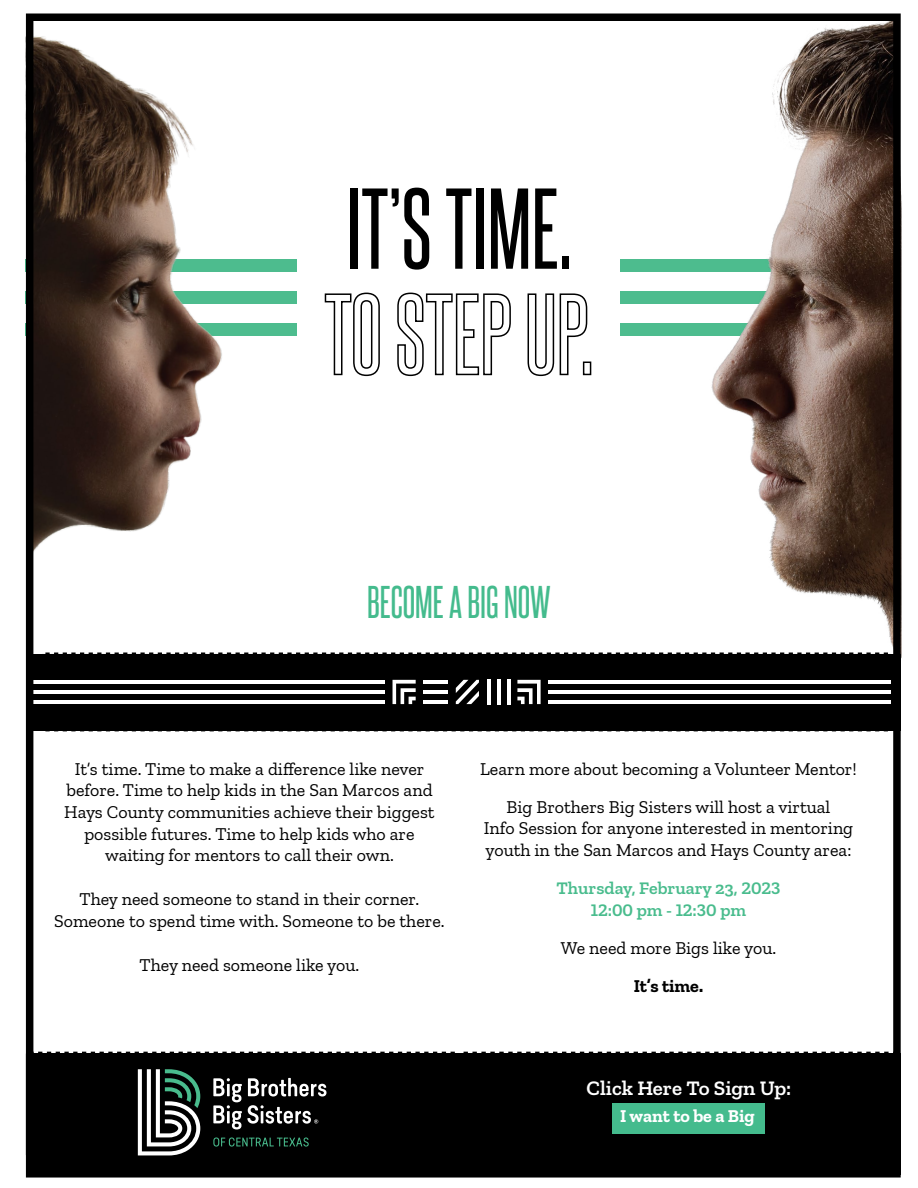
<style>
.page{position:relative;width:918px;height:1188px;background:#fff}
.page>*{position:absolute;margin:0;border:0;box-sizing:border-box;transform-origin:0 0}
.t1{font:97.5px/105.8px "Steelfish Rg";color:#000}
.t2{font:39px "Steelfish Rg";color:#44bb8d}
.t3{font:600 21px "Zilla Slab";color:#fff}
.t4{font:18px/21.6px "Zilla Slab";color:#000;text-align:center}
.t5{font:600 18px/21.6px "Zilla Slab";color:#49bc8d;text-align:center}
.t6{font:700 18px "Zilla Slab";color:#fff}
.t7{font:700 18px "Zilla Slab";color:#000}
</style>
<div class="page">
<div style="left:620px;top:323px;width:281px;height:12px;background:#4dbc8e"></div>
<div style="left:620px;top:291px;width:281px;height:13px;background:#4dbc8e"></div>
<div style="left:620px;top:260px;width:281px;height:12px;background:#4dbc8e"></div>
<div style="left:26px;top:1054px;width:875px;height:121px;background:#000"></div>
<svg style="left:35px;top:1052px;width:424px;height:104px"></svg>
<svg style="left:459px;top:1052px;width:433px;height:82px"></svg>
<svg style="left:138px;top:1069px;width:62px;height:86px"></svg>
<svg style="left:213px;top:1078px;width:113px;height:51px"></svg>
<svg style="left:213px;top:1137px;width:96px;height:10px"></svg>
<img style="left:704px;top:13px;width:198px;height:646px">
<div style="left:612px;top:1103px;width:153px;height:30px;background:#44bb8d"></div>
<img style="left:25px;top:13px;width:280px;height:657px">
<svg style="left:42px;top:652px;width:849px;height:79px"></svg>
<div style="left:26px;top:14px;width:875px;height:1164px;border:8px solid #000"></div>
<h1 class="t1" style="left:324px;top:173px;width:271px">IT’S TIME.<br>TO STEP UP.</h1>
<h2 class="t2" style="left:367px;top:578px;width:185px">BECOME A BIG NOW</h2>
<p class="t4" style="left:64px;top:758px;width:372px">It’s time. Time to make a difference like never before. Time to help kids in the San Marcos and Hays County communities achieve their biggest possible futures. Time to help kids who are waiting for mentors to call their own.</p>
<p class="t4" style="left:54px;top:889px;width:392px">They need someone to stand in their corner.<br>Someone to spend time with. Someone to be there.</p>
<p class="t4" style="left:140px;top:954px;width:221px">They need someone like you.</p>
<p class="t4" style="left:480px;top:750px;width:378px;line-height:38.1px">Learn more about becoming a Volunteer Mentor!<br>Big Brothers Big Sisters will host a virtual</p>
<p class="t4" style="left:484px;top:818px;width:371px;text-align:left">Info Session for anyone interested in mentoring youth in the San Marcos and Hays County area:</p>
<p class="t5" style="left:556px;top:877px;width:226px">Thursday, February 23, 2023<br>12:00 pm - 12:30 pm</p>
<p class="t4" style="left:561px;top:937px;width:217px">We need more Bigs like you.</p>
<p class="t7" style="left:634px;top:976px;width:71px">It’s time.</p>
<p class="t3" style="left:587px;top:1076px;width:206px">Click Here To Sign Up:</p>
<p class="t6" style="left:620px;top:1106px;width:136px">I want to be a Big</p>
</div>
